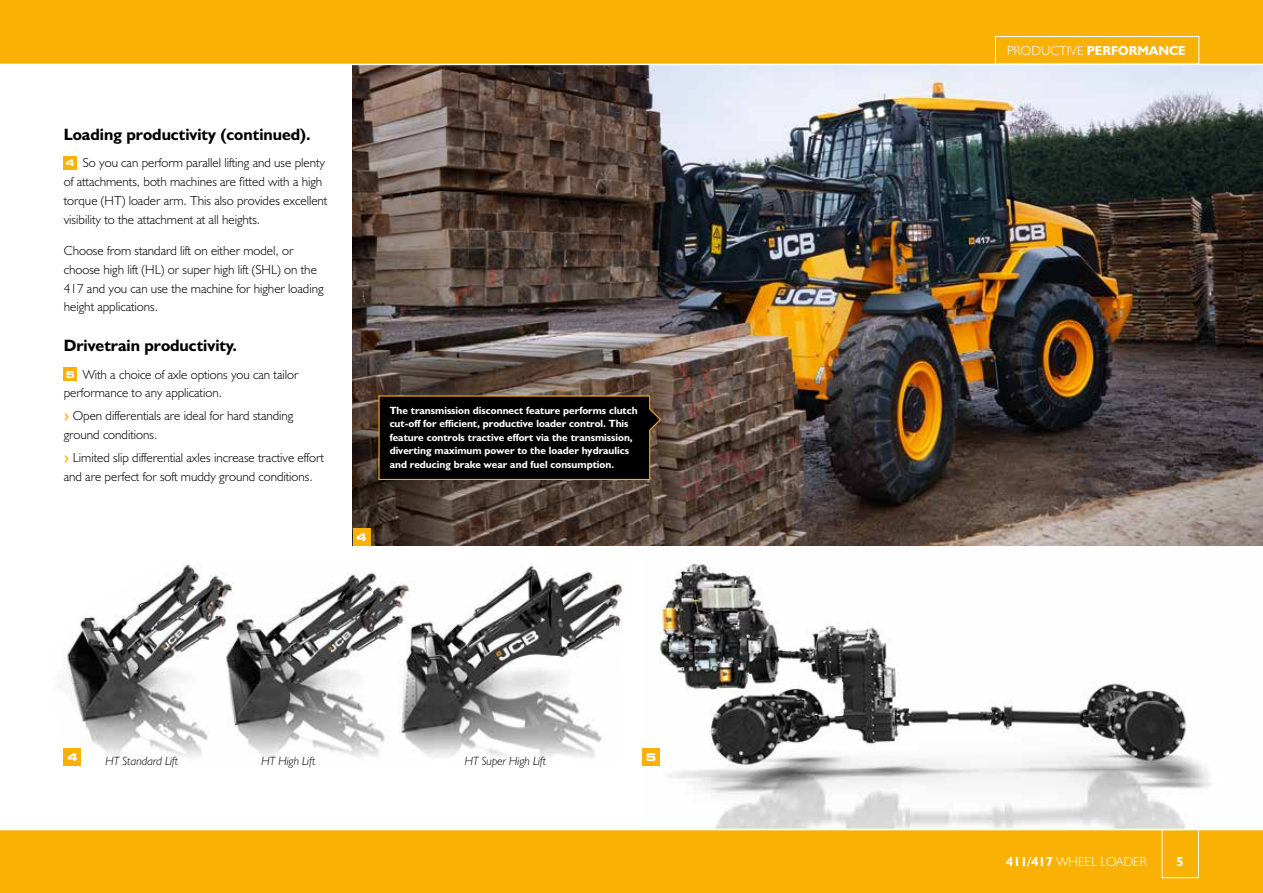
<style>
.page{position:relative;width:1263px;height:893px;background:#fff}
.page>*{position:absolute;margin:0;border:0;box-sizing:border-box;transform-origin:0 0}
.t1{font:16.5px "JCB Bold";color:#000}
.t2{font:13.2px/18.8px "JCB Light";color:#000}
.t3{font:13.2px "JCB Bold";color:#fff}
.t4{font:13.2px "JCB Light";color:#fff}
.t5{font:italic 12px "JCB Light";color:#000}
.t6{font:10.5px/13.5px "JCB Bold";color:#fff}
.t7{font:700 expanded 10.5px "Square 721 BT";color:#fff}
.s1{font-family:"Square 721 BT";font-weight:700;font-stretch:expanded;font-size:9.15px;color:#fff}
.s2{font-family:"JCB Roman";font-size:22.2px;color:#f9b104}
.s3{font-family:"JCB Light"}
.s4{font-family:"JCB Bold"}
</style>
<div class="page">
<div style="left:0;top:829px;width:1263px;height:64px;background:#f9b104"></div>
<img style="left:642px;top:560px;width:570px;height:269px">
<img style="left:63px;top:563px;width:560px;height:201px">
<div style="left:642px;top:748px;width:17px;height:17px;background:#f9b104"></div>
<img style="left:353px;top:65px;width:910px;height:481px">
<div style="left:0;top:0;width:1263px;height:64px;background:#f9b104"></div>
<div style="left:64px;top:156px;width:13px;height:13px;background:#f9b104"></div>
<div style="left:64px;top:367px;width:13px;height:14px;background:#f9b104"></div>
<svg style="left:378px;top:395px;width:284px;height:86px;background:#0c0903"></svg>
<div style="left:995px;top:36px;width:204px;height:28px;border:1px solid #fff"></div>
<div style="left:64px;top:748px;width:17px;height:17px;background:#f9b104"></div>
<div style="left:353px;top:529px;width:17px;height:17px;background:#f9b104"></div>
<hr style="left:0;top:829px;width:1263px;height:1px;background:#fff">
<div style="left:1162px;top:829px;width:37px;height:49px;border:1px solid #fff"></div>
<p class="t1" style="left:64px;top:124px;width:248px">Loading productivity (continued).</p>
<p class="t2" style="left:64px;top:153px;width:265px"><span class="s1">4</span> So you can perform parallel lifting and use plenty of attachments, both machines are fitted with a high torque (HT) loader arm. This also provides excellent visibility to the attachment at all heights.</p>
<p class="t2" style="left:64px;top:241px;width:261px">Choose from standard lift on either model, or choose high lift (HL) or super high lift (SHL) on the 417 and you can use the machine for higher loading height applications.</p>
<p class="t1" style="left:64px;top:336px;width:175px">Drivetrain productivity.</p>
<p class="t2" style="left:64px;top:365px;width:236px"><span class="s1">5</span> With a choice of axle options you can tailor performance to any application.</p>
<p class="t2" style="left:64px;top:406px;width:231px"><span class="s2">›</span> Open differentials are ideal for hard standing ground conditions.</p>
<p class="t2" style="left:64px;top:448px;width:262px"><span class="s2">›</span> Limited slip differential axles increase tractive effort and are perfect for soft muddy ground conditions.</p>
<p class="t6" style="left:390px;top:403px;width:249px">The transmission disconnect feature performs clutch cut-off for efficient, productive loader control. This feature controls tractive effort via the transmission, diverting maximum power to the loader hydraulics and reducing brake wear and fuel consumption.</p>
<p class="t7" style="left:356px;top:531px;width:12px">4</p>
<p class="t7" style="left:67px;top:751px;width:12px">4</p>
<p class="t5" style="left:105px;top:754px;width:75px">HT Standard Lift</p>
<p class="t5" style="left:261px;top:754px;width:56px">HT High Lift</p>
<p class="t5" style="left:465px;top:754px;width:83px">HT Super High Lift</p>
<p class="t7" style="left:646px;top:751px;width:12px">5</p>
<p class="t3" style="left:1007px;top:43px;width:180px"><span class="s3">PRODUCTIVE</span> PERFORMANCE</p>
<p class="t4" style="left:1006px;top:853px;width:142px"><span class="s4">411/417</span> WHEEL LOADER</p>
<p class="t3" style="left:1176px;top:853px;width:9px">5</p>
</div>
